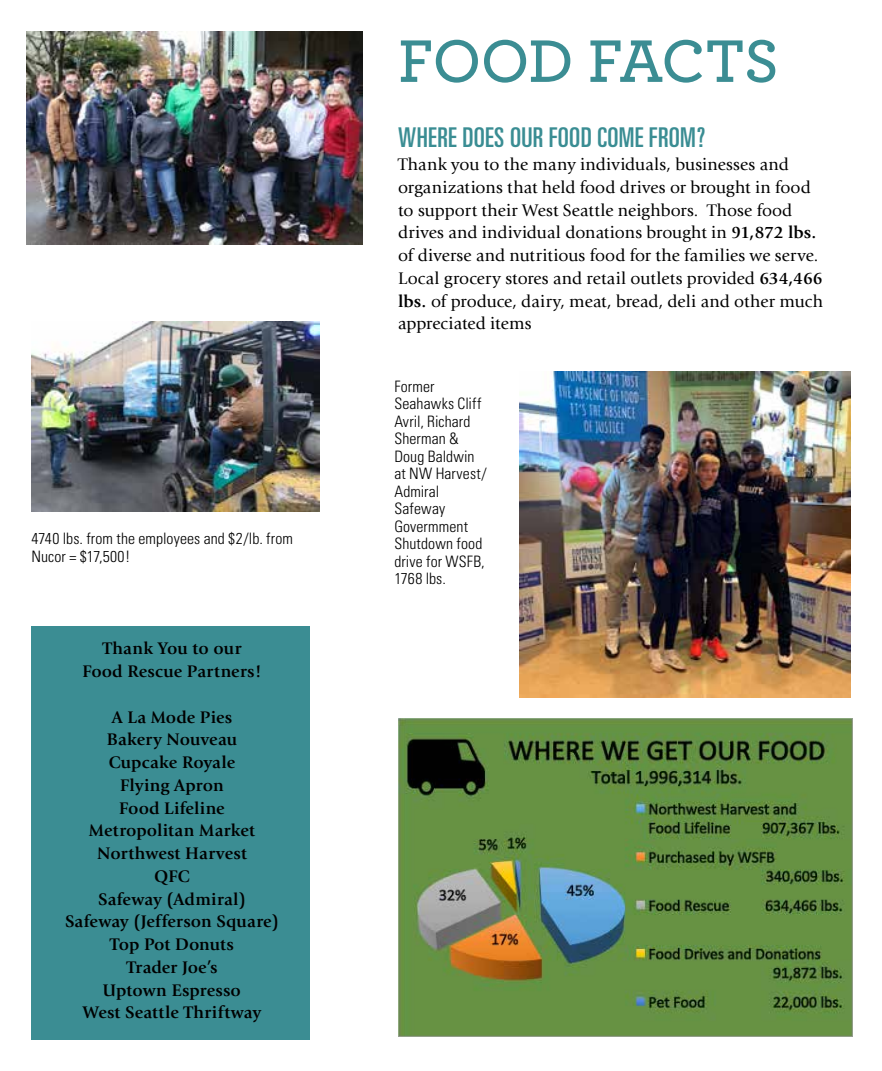
<style>
.page{position:relative;width:882px;height:1071px;background:#fff}
.page>*{position:absolute;margin:0;border:0;box-sizing:border-box;transform-origin:0 0}
.t1{font:600 63px "Archer";letter-spacing:-.02em;color:#3b8d93}
.t2{font:ultra-condensed 27.3px "Univers";letter-spacing:.01em;color:#3a8d93}
.t3{font:17.5px/22.8px "Giovanni";letter-spacing:.005em;color:#000}
.t4{font:700 17.5px/22.8px "Giovanni";letter-spacing:.01em;color:#000;text-align:center}
.t5{font:300 condensed 15.75px/17.5px "Univers";letter-spacing:.01em;color:#000}
.s1{font-weight:700}
</style>
<div class="page">
<div style="left:32px;top:626px;width:278px;height:414px;background:#3b8d93"></div>
<img style="left:398px;top:719px;width:454px;height:318px">
<img style="left:32px;top:321px;width:287px;height:190px">
<img style="left:519px;top:372px;width:331px;height:325px">
<img style="left:27px;top:32px;width:335px;height:213px">
<p class="t5" style="left:32px;top:530px;width:263px">4740 lbs. from the employees and $2/lb. from<br>Nucor = $17,500!</p>
<p class="t4" style="left:82px;top:637px;width:181px">Thank You to our<br>Food Rescue Partners!</p>
<p class="t4" style="left:65px;top:706px;width:215px">A La Mode Pies<br>Bakery Nouveau<br>Cupcake Royale<br>Flying Apron<br>Food Lifeline<br>Metropolitan Market<br>Northwest Harvest<br>QFC<br>Safeway (Admiral)<br>Safeway (Jefferson Square)<br>Top Pot Donuts<br>Trader Joe’s<br>Uptown Espresso<br>West Seattle Thriftway</p>
<h1 class="t1" style="left:398px;top:14px;width:382px">FOOD FACTS</h1>
<h2 class="t2" style="left:398px;top:122px;width:309px">WHERE DOES OUR FOOD COME FROM?</h2>
<p class="t3" style="left:398px;top:153px;width:426px">Thank you to the many individuals, businesses and organizations that held food drives or brought in food to support their West Seattle neighbors. Those food drives and individual donations brought in <span class="s1">91,872 lbs. </span>of diverse and nutritious food for the families we serve.<br>Local grocery stores and retail outlets provided <span class="s1">634,466 lbs.</span> of produce, dairy, meat, bread, deli and other much appreciated items</p>
<p class="t5" style="left:394px;top:377px;width:94px">Former<br>Seahawks Cliff<br>Avril, Richard<br>Sherman &amp;<br>Doug Baldwin at NW Harvest/<br>Admiral<br>Safeway<br>Govermment<br>Shutdown food drive for WSFB,<br>1768 lbs.</p>
</div>
